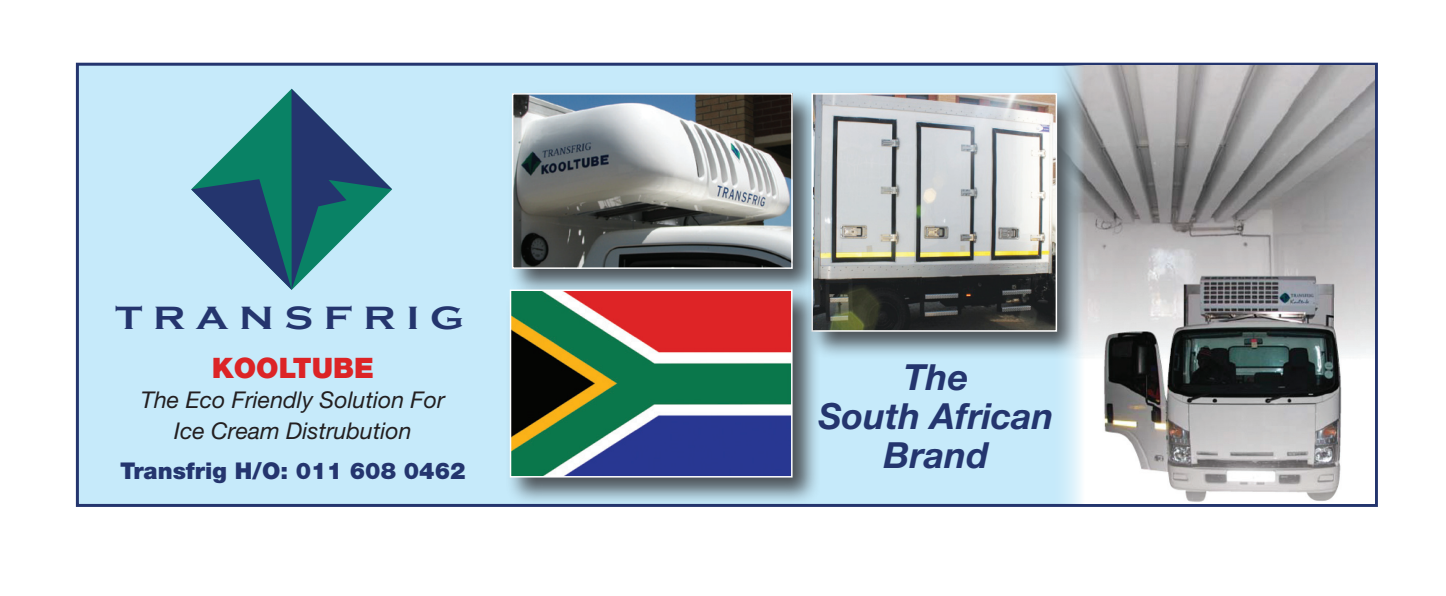
<style>
.page{position:relative;width:1446px;height:596px;background:#fff}
.page>*{position:absolute;margin:0;border:0;box-sizing:border-box;transform-origin:0 0}
.t1{font:italic 700 36px/39px "Helvetica Neue LT Std";color:#24356e;text-align:center}
.t2{font:700 33px "Copperplate Gothic";letter-spacing:.27em;color:#24356e;scale:1.2 1}
.t3{font:900 28.2px "Helvetica Neue LT Std";color:#dc2426}
.t4{font:italic 23.1px/30.9px "Helvetica Neue LT Std";color:#231f20;text-align:center}
.t5{font:900 23.1px "Helvetica Neue LT Std";color:#24356e}
</style>
<div class="page">
<div style="left:76px;top:63px;width:1302px;height:443px;background:#c6eafa;border:3px solid #24356e"></div>
<svg style="left:191px;top:89px;width:201px;height:201px"></svg>
<div style="left:507px;top:88px;width:313px;height:209px;background:#231f20;opacity:.75"></div>
<img style="left:515px;top:96px;width:275px;height:170px">
<div style="left:512px;top:93px;width:281px;height:176px;border:2px solid #fff"></div>
<div style="left:807px;top:88px;width:278px;height:272px;background:#231f20;opacity:.75"></div>
<img style="left:814px;top:96px;width:236px;height:232px">
<div style="left:811px;top:93px;width:246px;height:238px;border:2px solid #fff"></div>
<img style="left:1050px;top:65px;width:325px;height:438px">
<div style="left:505px;top:285px;width:316px;height:220px;background:#231f20;opacity:.75"></div>
<img style="left:513px;top:292px;width:276px;height:182px">
<div style="left:510px;top:289px;width:282px;height:188px;border:2px solid #fff"></div>
<h2 class="t2" style="left:115px;top:299px;width:292px">TRANSFRIG</h2>
<p class="t3" style="left:212px;top:350px;width:164px">KOOLTUBE</p>
<p class="t4" style="left:141px;top:384px;width:305px">The Eco Friendly Solution For<br>Ice Cream Distrubution</p>
<p class="t5" style="left:120px;top:456px;width:347px">Transfrig H/O: 011 608 0462</p>
<h1 class="t1" style="left:818px;top:356px;width:237px">The<br>South African<br>Brand</h1>
</div>
